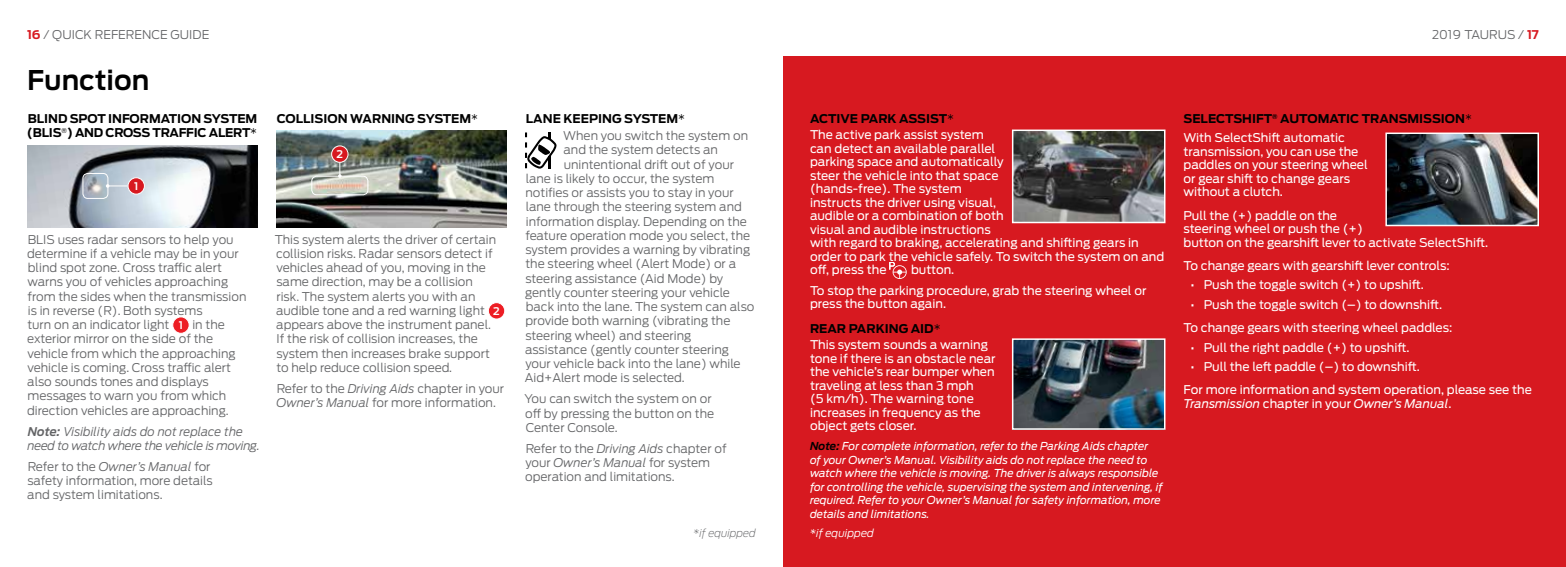
<style>
.page{position:relative;width:1566px;height:567px;background:#fff}
.page>*{position:absolute;margin:0;border:0;box-sizing:border-box;transform-origin:0 0}
.t1{font:600 27px "Ford Antenna";color:#000}
.t2{font:300 12px/14.2px "Ford Antenna";color:#636466}
.t3{font:12px/13.5px "Ford Antenna";color:#fff}
.t4{font:700 12px/14.2px "Ford Antenna";letter-spacing:-.005em;color:#000}
.t5{font:italic 300 12px/14.2px "Ford Antenna";letter-spacing:-.02em;color:#636466}
.t6{font:italic 12px "Ford Antenna";color:#fff}
.t7{font:italic 10.8px/13.5px "Ford Antenna";color:#fff}
.t8{font:italic 200 10.8px "Ford Antenna";color:#636466}
.t9{font:italic 300 10.8px "Ford Antenna";color:#fff}
.t10{font:600 10.5px "Ford Antenna";color:#fff}
.s1{font-weight:700;color:#d71920}
.s2{font-weight:300}
.s3{font-weight:600;font-size:10.5px;color:#fff}
.s4{font-weight:600}
.s5{font-style:italic}
.s6{font-weight:700;color:#000}
.s7{color:#000}
.s8{font-weight:300;color:#000}
.s9{font-weight:600;color:#000}
.s10{font-weight:400;color:#fff}
.s11{font-style:normal}
</style>
<div class="page">
<div style="left:173px;top:317px;width:16px;height:16px;background:#ed1d24;border-radius:50%"></div>
<div style="left:172px;top:316px;width:18px;height:18px;border:1px solid #fff;border-radius:50%"></div>
<div style="left:488px;top:303px;width:17px;height:16px;background:#ed1d24;border-radius:50%"></div>
<div style="left:488px;top:302px;width:17px;height:17px;border:1px solid #fff;border-radius:50%"></div>
<svg style="left:525px;top:132px;width:32px;height:37px"></svg>
<div style="left:783px;top:57px;width:783px;height:510px;background:#d71920"></div>
<svg style="left:889px;top:262px;width:18px;height:17px"></svg>
<img style="left:277px;top:130px;width:230px;height:98px">
<div style="left:311px;top:176px;width:57px;height:19px;border:1px solid #fff;border-radius:5px"></div>
<svg style="left:338px;top:163px;width:4px;height:15px"></svg>
<div style="left:332px;top:146px;width:16px;height:16px;background:#d71920;border-radius:50%"></div>
<div style="left:331px;top:145px;width:17px;height:18px;border:1px solid #fff;border-radius:50%"></div>
<img style="left:27px;top:145px;width:231px;height:83px">
<div style="left:82px;top:173px;width:26px;height:26px;border:1px solid #fff;border-radius:5px"></div>
<svg style="left:106px;top:184px;width:21px;height:4px"></svg>
<div style="left:128px;top:178px;width:16px;height:16px;background:#d71920;border-radius:50%"></div>
<div style="left:128px;top:177px;width:17px;height:18px;border:1px solid #fff;border-radius:50%"></div>
<img style="left:1388px;top:136px;width:148px;height:87px">
<div style="left:1385px;top:133px;width:154px;height:93px;border:2px solid #fff"></div>
<img style="left:1015px;top:133px;width:148px;height:87px">
<div style="left:1012px;top:130px;width:154px;height:93px;border:2px solid #fff"></div>
<img style="left:1015px;top:341px;width:148px;height:86px">
<div style="left:1012px;top:338px;width:154px;height:92px;border:2px solid #fff"></div>
<p class="t2" style="left:27px;top:26px;width:184px"><span class="s1">16</span> / QUICK REFERENCE GUIDE</p>
<p class="t2" style="left:1432px;top:26px;width:108px">2019 TAURUS / <span class="s1">17</span></p>
<h1 class="t1" style="left:27px;top:56px;width:124px">Function</h1>
<p class="t4" style="left:27px;top:110px;width:232px">BLIND SPOT INFORMATION SYSTEM (BLIS<sup>®</sup>) AND CROSS TRAFFIC ALERT<span class="s2">*</span></p>
<p class="t10" style="left:134px;top:177px;width:6px">1</p>
<p class="t4" style="left:277px;top:110px;width:203px">COLLISION WARNING SYSTEM<span class="s2">*</span></p>
<p class="t10" style="left:337px;top:145px;width:8px">2</p>
<p class="t2" style="left:27px;top:231px;width:221px">BLIS uses radar sensors to help you determine if a vehicle may be in your blind spot zone. Cross traffic alert warns you of vehicles approaching from the sides when the transmission is in reverse (R). Both systems<br>turn on an indicator light <span class="s3">1</span> in the exterior mirror on the side of the vehicle from which the approaching vehicle is coming. Cross traffic alert also sounds tones and displays messages to warn you from which direction vehicles are approaching.</p>
<p class="t5" style="left:28px;top:423px;width:234px"><span class="s4">Note:</span> Visibility aids do not replace the need to watch where the vehicle is moving.</p>
<p class="t2" style="left:27px;top:458px;width:187px">Refer to the <span class="s5">Owner’s Manual</span> for safety information, more details and system limitations.</p>
<p class="t2" style="left:275px;top:231px;width:227px">This system alerts the driver of certain collision risks. Radar sensors detect if vehicles ahead of you, moving in the same direction, may be a collision<br>risk. The system alerts you with an audible tone and a red warning light <span class="s3">2 </span>appears above the instrument panel.<br>If the risk of collision increases, the system then increases brake support to help reduce collision speed.</p>
<p class="t2" style="left:277px;top:380px;width:229px">Refer to the <span class="s5">Driving Aids</span> chapter in your<br><span class="s5">Owner’s Manual</span> for more information.</p>
<p class="t2" style="left:563px;top:109px;width:186px;line-height:17.2px;text-indent:-37px"><span class="s6">LANE KEEPING SYSTEM</span><span class="s7">*<br></span>When you switch the system on</p>
<p class="t2" style="left:564px;top:142px;width:156px">and the system detects an</p>
<p class="t2" style="left:564px;top:156px;width:172px">unintentional drift out of your</p>
<p class="t2" style="left:526px;top:170px;width:190px">lane is likely to occur, the system</p>
<p class="t2" style="left:525px;top:184px;width:210px">notifies or assists you to stay in your</p>
<p class="t2" style="left:526px;top:199px;width:218px">lane through the steering system and</p>
<p class="t2" style="left:526px;top:213px;width:223px">information display. Depending on the</p>
<p class="t2" style="left:525px;top:227px;width:226px">feature operation mode you select, the</p>
<p class="t2" style="left:525px;top:241px;width:226px">system provides a warning by vibrating</p>
<p class="t2" style="left:525px;top:256px;width:212px">the steering wheel (Alert Mode) or a</p>
<p class="t2" style="left:525px;top:270px;width:199px">steering assistance (Aid Mode) by</p>
<p class="t2" style="left:525px;top:284px;width:206px">gently counter steering your vehicle</p>
<p class="t2" style="left:526px;top:298px;width:230px">back into the lane. The system can also</p>
<p class="t2" style="left:525px;top:313px;width:207px">provide both warning (vibrating the</p>
<p class="t2" style="left:525px;top:327px;width:167px">steering wheel) and steering</p>
<p class="t2" style="left:525px;top:341px;width:205px">assistance (gently counter steering</p>
<p class="t2" style="left:525px;top:355px;width:217px">your vehicle back into the lane) while</p>
<p class="t2" style="left:525px;top:369px;width:161px">Aid+Alert mode is selected.</p>
<p class="t2" style="left:524px;top:390px;width:191px">You can switch the system on or off by pressing the button on the<br>Center Console.</p>
<p class="t2" style="left:525px;top:440px;width:203px">Refer to the <span class="s5">Driving Aids</span> chapter of your <span class="s5">Owner’s Manual</span> for system operation and limitations.</p>
<p class="t3" style="left:810px;top:109px;width:175px;line-height:16.5px"><span class="s6">ACTIVE PARK ASSIST</span><span class="s8">*<br></span>The active park assist system</p>
<p class="t3" style="left:810px;top:141px;width:356px">can detect an available parallel<br>parking space and automatically<br>steer the vehicle into that space<br>(hands-free). The system<br>instructs the driver using visual,<br>audible or a combination of both<br>visual and audible instructions<br>with regard to braking, accelerating and shifting gears in order to park the vehicle safely. To switch the system on and off, press the</p>
<p class="t3" style="left:810px;top:259px;width:338px;line-height:20.2px;text-indent:101px">button.<br>To stop the parking procedure, grab the steering wheel or</p>
<p class="t3" style="left:810px;top:290px;width:138px;line-height:24.3px">press the button again.<br><span class="s6">REAR PARKING AID</span><span class="s8">*</span></p>
<p class="t3" style="left:810px;top:337px;width:187px">This system sounds a warning tone if there is an obstacle near the vehicle’s rear bumper when traveling at less than 3 mph<br>(5 km/h). The warning tone increases in frequency as the object gets closer.</p>
<p class="t7" style="left:810px;top:438px;width:354px"><span class="s9">Note:</span> For complete information, refer to the Parking Aids chapter<br>of your Owner’s Manual. Visibility aids do not replace the need to watch where the vehicle is moving. The driver is always responsible for controlling the vehicle, supervising the system and intervening, if required. Refer to your Owner’s Manual for safety information, more details and limitations.</p>
<p class="t8" style="left:693px;top:524px;width:64px">*if equipped</p>
<p class="t9" style="left:810px;top:524px;width:66px">*if equipped</p>
<p class="t4" style="left:1183px;top:108px;width:290px;line-height:19.5px">SELECTSHIFT<sup>®</sup> AUTOMATIC TRANSMISSION<span class="s2">*<br></span><span class="s10">With SelectShift automatic</span></p>
<p class="t3" style="left:1183px;top:144px;width:186px">transmission, you can use the paddles on your steering wheel or gear shift to change gears without a clutch.</p>
<p class="t3" style="left:1183px;top:207px;width:306px">Pull the (+) paddle on the<br>steering wheel or push the (+)<br>button on the gearshift lever to activate SelectShift.</p>
<p class="t3" style="left:1183px;top:257px;width:268px">To change gears with gearshift lever controls:</p>
<p class="t3" style="left:1190px;top:277px;width:235px">• Push the toggle switch (+) to upshift.</p>
<p class="t3" style="left:1184px;top:292px;width:270px;line-height:23.2px;text-align:center">• Push the toggle switch (–) to downshift.<br>To change gears with steering wheel paddles:</p>
<p class="t3" style="left:1190px;top:339px;width:221px">• Pull the right paddle (+) to upshift.</p>
<p class="t3" style="left:1184px;top:354px;width:350px;line-height:23.2px;text-indent:7px">• Pull the left paddle (–) to downshift.<br>For more information and system operation, please see the</p>
<p class="t6" style="left:1184px;top:393px;width:269px">Transmission <span class="s11">chapter in your</span> Owner’s Manual<span class="s11">.</span></p>
</div>
